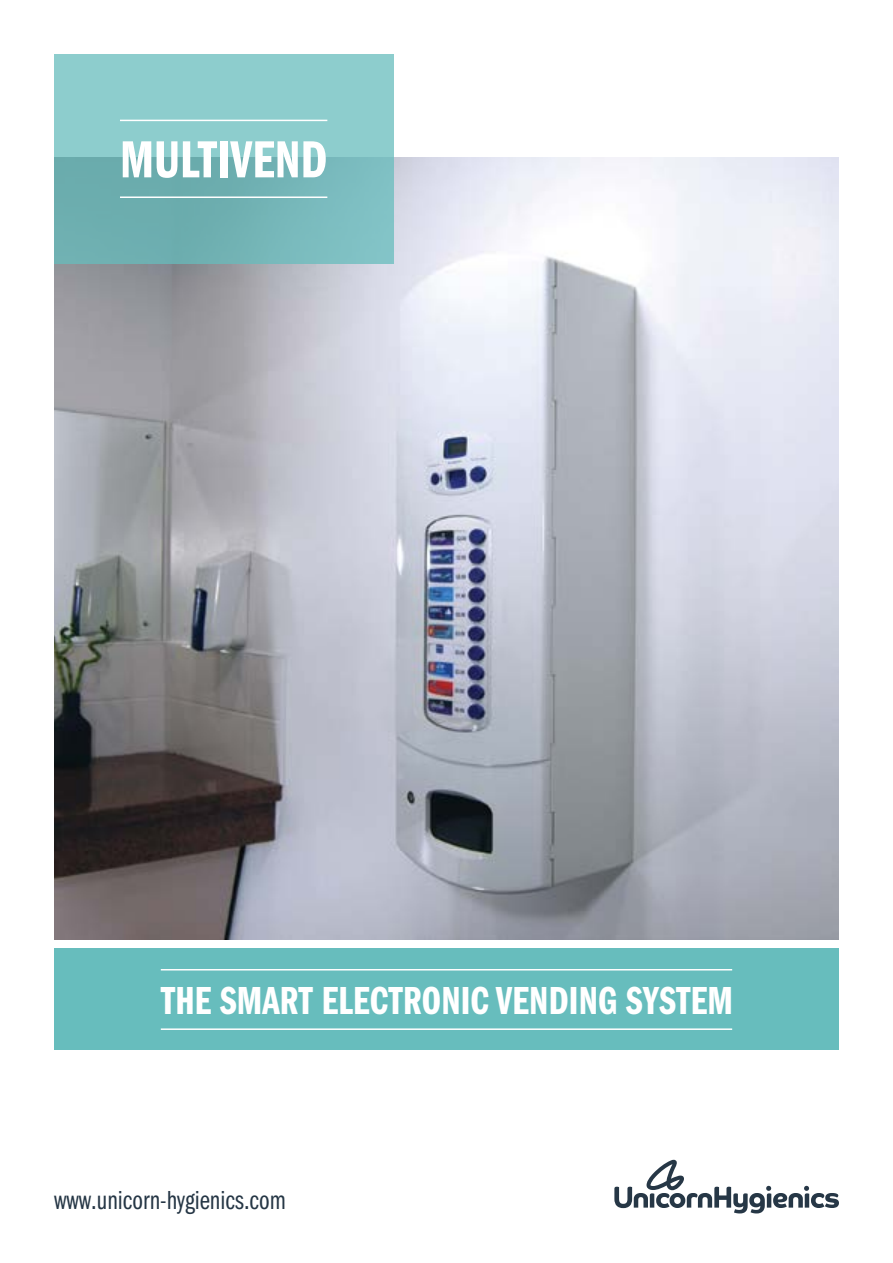
<style>
.page{position:relative;width:893px;height:1263px;background:#fff}
.page>*{position:absolute;margin:0;border:0;box-sizing:border-box;transform-origin:0 0}
.t1{font:54px "ITC Franklin Gothic Std Dm Cp";letter-spacing:.005em;color:#fff}
.t2{font:40.5px "ITC Franklin Gothic Std Dm Cp";letter-spacing:.005em;color:#fff}
.t3{font:27px "ITC Franklin Gothic Std Bk Cp";color:#253645}
</style>
<div class="page">
<img style="left:54px;top:157px;width:785px;height:782px">
<svg style="left:614px;top:1160px;width:225px;height:53px"></svg>
<svg style="left:54px;top:54px;width:339px;height:210px;background:#7fbfc0"></svg>
<hr style="left:120px;top:120px;width:207px;height:1px;background:#fff">
<hr style="left:120px;top:196px;width:207px;height:2px;background:#fff">
<div style="left:54px;top:949px;width:785px;height:101px;background:#67bdbd"></div>
<hr style="left:161px;top:969px;width:571px;height:1px;background:#fff">
<hr style="left:161px;top:1028px;width:571px;height:2px;background:#fff">
<h1 class="t1" style="left:120px;top:130px;width:209px">MULTIVEND</h1>
<p class="t2" style="left:161px;top:978px;width:574px">THE SMART ELECTRONIC VENDING SYSTEM</p>
<p class="t3" style="left:54px;top:1185px;width:233px">www.unicorn-hygienics.com</p>
</div>
